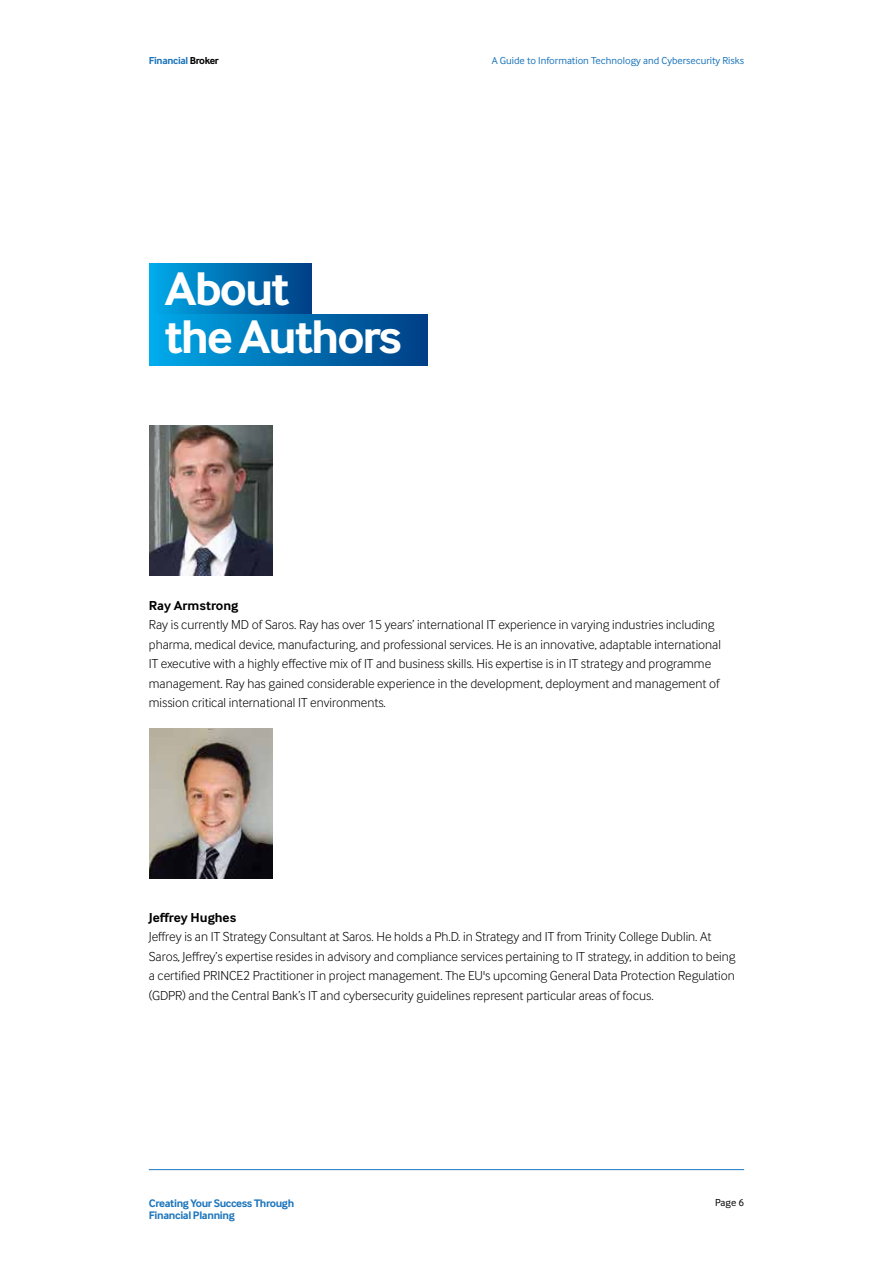
<style>
.page{position:relative;width:893px;height:1263px;background:#fff}
.page>*{position:absolute;margin:0;border:0;box-sizing:border-box;transform-origin:0 0}
.t1{font:700 48.9px/48px "Inter Face";letter-spacing:-.04em;color:#fff}
.t2{font:300 13.5px/19.5px "Inter Face";color:#000}
.t3{font:700 13.5px "Inter Face";color:#000}
.t4{font:700 11.4px/11.7px "Inter Face";letter-spacing:-.03em;color:#1c75bc}
.t5{font:10.5px "Inter Face";color:#1c75bc}
.t6{font:700 10.5px "Inter Face";letter-spacing:-.03em;color:#1c75bc}
.t7{font:10.5px "Inter Face";color:#000}
.s1{color:#000}
</style>
<div class="page">
<hr style="left:149px;top:1169px;width:595px;height:1px;background:#1c75bc">
<div style="left:150px;top:264px;width:161px;height:50px;background:linear-gradient(to right,#00a9e9,#003e84)"></div>
<div style="left:150px;top:314px;width:277px;height:51px;background:linear-gradient(to right,#00a9e9,#003e83)"></div>
<img style="left:150px;top:425px;width:122px;height:150px">
<img style="left:150px;top:729px;width:122px;height:150px">
<p class="t6" style="left:149px;top:54px;width:71px">Financial <span class="s1">Broker</span></p>
<h1 class="t1" style="left:165px;top:265px;width:239px">About<br>the Authors</h1>
<p class="t5" style="left:492px;top:55px;width:254px">A Guide to Information Technology and Cybersecurity Risks</p>
<p class="t3" style="left:149px;top:597px;width:91px">Ray Armstrong</p>
<p class="t2" style="left:149px;top:615px;width:574px">Ray is currently MD of Saros. Ray has over 15 years’ international IT experience in varying industries including pharma, medical device, manufacturing, and professional services. He is an innovative, adaptable international IT executive with a highly effective mix of IT and business skills. His expertise is in IT strategy and programme management. Ray has gained considerable experience in the development, deployment and management of mission critical international IT environments.</p>
<p class="t3" style="left:149px;top:909px;width:89px">Jeffrey Hughes</p>
<p class="t2" style="left:149px;top:927px;width:588px">Jeffrey is an IT Strategy Consultant at Saros. He holds a Ph.D. in Strategy and IT from Trinity College Dublin. At Saros, Jeffrey’s expertise resides in advisory and compliance services pertaining to IT strategy, in addition to being a certified PRINCE2 Practitioner in project management. The EU's upcoming General Data Protection Regulation (GDPR) and the Central Bank’s IT and cybersecurity guidelines represent particular areas of focus.</p>
<p class="t4" style="left:149px;top:1197px;width:147px">Creating Your Success Through<br>Financial Planning</p>
<p class="t7" style="left:715px;top:1197px;width:30px">Page 6</p>
</div>
